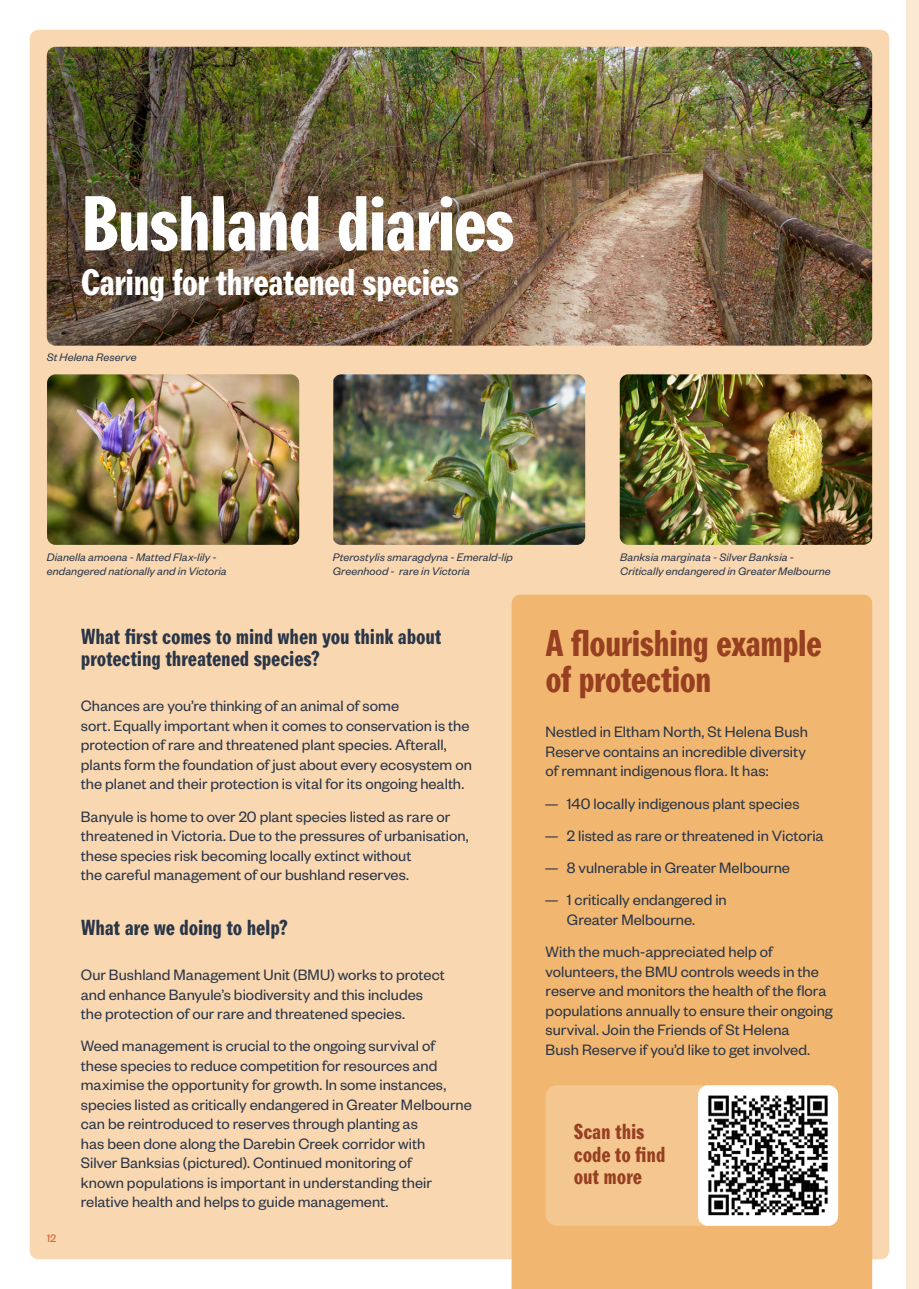
<style>
.page{position:relative;width:919px;height:1289px;background:#fff}
.page>*{position:absolute;margin:0;border:0;box-sizing:border-box;transform-origin:0 0}
.t1{font:75px "Agipo Bold Cond";letter-spacing:-.03em;color:#fff}
.t2{font:36px/36px "Agipo Bold Cond";letter-spacing:-.025em;color:#973f21}
.t3{font:36px "Agipo Bold Cond";letter-spacing:-.02em;color:#fff}
.t4{font:21px/22.5px "Agipo Bold Cond";letter-spacing:-.01em;color:#2a3547}
.t5{font:21px/22.5px "Agipo Bold Cond";letter-spacing:-.01em;color:#973f21}
.t6{font:16.5px/19.5px "Founders Grotesk";color:#2a3547}
.t7{font:italic 12px/13.5px "Founders Grotesk";letter-spacing:.01em;color:#2a3547}
.t8{font:12px "Founders Grotesk";color:#d65e36}
.s1{font-family:"Cotham Sans"}
</style>
<div class="page">
<div style="left:30px;top:30px;width:859px;height:1229px;background:#f8d7b1;border-radius:9px"></div>
<div style="left:906px;top:0;width:12px;height:1288px;background:#fbe9d4"></div>
<div style="left:511px;top:594px;width:361px;height:694px;background:#f1b670"></div>
<div style="left:545px;top:1085px;width:293px;height:140px;background:#f4c690;border-radius:11px"></div>
<img style="left:698px;top:1085px;width:140px;height:140px">
<img style="left:47px;top:47px;width:825px;height:298px">
<img style="left:47px;top:374px;width:252px;height:171px">
<img style="left:333px;top:374px;width:252px;height:171px">
<img style="left:619px;top:374px;width:253px;height:171px">
<img style="left:47px;top:47px;width:682px;height:298px;border-radius:12px">
<h1 class="t1" style="left:81px;top:165px;width:435px">Bushland diaries</h1>
<h2 class="t3" style="left:81px;top:254px;width:380px">Caring for threatened species</h2>
<p class="t7" style="left:47px;top:350px;width:91px">St Helena Reserve</p>
<p class="t7" style="left:47px;top:550px;width:181px">Dianella amoena - Matted Flax-lily - endangered nationally and in Victoria</p>
<p class="t7" style="left:333px;top:550px;width:182px">Pterostylis smaragdyna - Emerald-lip<br>Greenhood - rare in Victoria</p>
<p class="t7" style="left:620px;top:550px;width:212px">Banksia marginata - Silver Banksia -<br>Critically endangered in Greater Melbourne</p>
<p class="t8" style="left:47px;top:1230px;width:11px">12</p>
<p class="t4" style="left:81px;top:623px;width:362px">What first comes to mind when you think about protecting threatened species?</p>
<p class="t6" style="left:81px;top:695px;width:392px">Chances are you’re thinking of an animal of some<br>sort. Equally important when it comes to conservation is the protection of rare and threatened plant species. Afterall, plants form the foundation of just about every ecosystem on the planet and their protection is vital for its ongoing health.</p>
<p class="t6" style="left:81px;top:805px;width:389px">Banyule is home to over 20 plant species listed as rare or threatened in Victoria. Due to the pressures of urbanisation, these species risk becoming locally extinct without<br>the careful management of our bushland reserves.</p>
<p class="t4" style="left:81px;top:914px;width:209px">What are we doing to help?</p>
<p class="t6" style="left:81px;top:964px;width:365px">Our Bushland Management Unit (BMU) works to protect and enhance Banyule’s biodiversity and this includes the protection of our rare and threatened species.</p>
<p class="t6" style="left:81px;top:1035px;width:392px">Weed management is crucial to the ongoing survival of these species to reduce competition for resources and maximise the opportunity for growth. In some instances, species listed as critically endangered in Greater Melbourne can be reintroduced to reserves through planting as<br>has been done along the Darebin Creek corridor with<br>Silver Banksias (pictured). Continued monitoring of<br>known populations is important in understanding their relative health and helps to guide management.</p>
<h2 class="t2" style="left:545px;top:622px;width:278px">A flourishing example of protection</h2>
<p class="t6" style="left:545px;top:721px;width:264px;text-align:justify">Nestled in Eltham North, St Helena Bush Reserve contains an incredible diversity of remnant indigenous flora. It has:</p>
<p class="t6" style="left:545px;top:792px;width:255px"><span class="s1">—</span> 140 locally indigenous plant species</p>
<p class="t6" style="left:545px;top:825px;width:279px"><span class="s1">—</span> 2 listed as rare or threatened in Victoria</p>
<p class="t6" style="left:545px;top:857px;width:246px"><span class="s1">—</span> 8 vulnerable in Greater Melbourne</p>
<p class="t6" style="left:567px;top:889px;width:161px;text-indent:-21px"><span class="s1">—</span> 1 critically endangered in<br>Greater Melbourne.</p>
<p class="t6" style="left:545px;top:941px;width:289px">With the much-appreciated help of volunteers, the BMU controls weeds in the reserve and monitors the health of the flora populations annually to ensure their ongoing survival. Join the Friends of St Helena<br>Bush Reserve if you’d like to get involved.</p>
<p class="t5" style="left:573px;top:1118px;width:93px">Scan this code to find out more</p>
</div>
